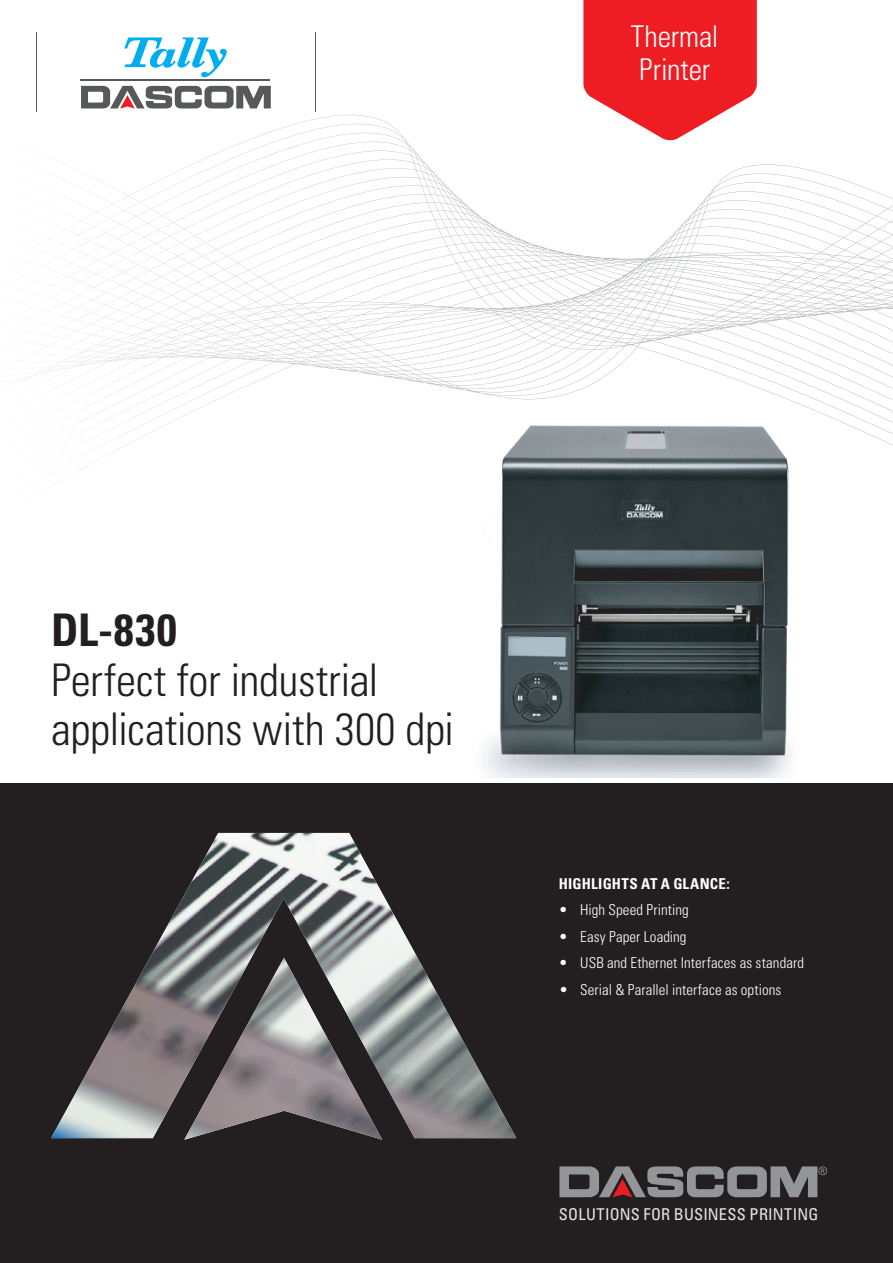
<style>
.page{position:relative;width:893px;height:1263px;background:#fff}
.page>*{position:absolute;margin:0;border:0;box-sizing:border-box;transform-origin:0 0}
.t1{font:300 condensed 45px/49.5px "Univers LT Std";letter-spacing:-.005em;color:#231f20}
.t2{font:700 condensed 45px "Univers LT Std";color:#231f20}
.t3{font:300 condensed 30px/33px "Univers LT Std";color:#fff}
.t4{font:condensed 16.35px "Univers LT Std";letter-spacing:.01em;color:#e6e7e9}
.t5{font:300 condensed 15px "Univers LT Std";letter-spacing:.005em;color:#fff}
.t6{font:700 condensed 15px "Univers LT Std";letter-spacing:.01em;color:#fff}
.s1{font-family:"Univers"}
</style>
<div class="page">
<div style="left:0;top:783px;width:893px;height:480px;background:#231f20"></div>
<img style="left:51px;top:833px;width:465px;height:305px">
<svg style="left:246px;top:115px;width:161px;height:26px"></svg>
<svg style="left:76px;top:141px;width:810px;height:55px"></svg>
<svg style="left:41px;top:196px;width:852px;height:132px"></svg>
<svg style="left:559px;top:1166px;width:268px;height:31px"></svg>
<hr style="left:36px;top:32px;width:1px;height:79px;background:#57585a">
<hr style="left:315px;top:32px;width:1px;height:79px;background:#57585a">
<svg style="left:124px;top:37px;width:103px;height:40px"></svg>
<hr style="left:80px;top:79px;width:190px;height:1px;background:#57585a">
<svg style="left:81px;top:86px;width:190px;height:23px"></svg>
<svg style="left:583px;top:0;width:174px;height:141px"></svg>
<img style="left:482px;top:425px;width:309px;height:353px">
<svg style="left:809px;top:408px;width:84px;height:37px"></svg>
<h2 class="t3" style="left:631px;top:19px;width:89px">Thermal<br>Printer</h2>
<h1 class="t2" style="left:51px;top:602px;width:127px">DL-830</h1>
<h1 class="t1" style="left:51px;top:655px;width:405px">Perfect for industrial applications with 300 dpi</h1>
<p class="t6" style="left:559px;top:874px;width:172px">HIGHLIGHTS AT A GLANCE:</p>
<p class="t5" style="left:559px;top:901px;width:131px"><span class="s1">•</span> High Speed Printing</p>
<p class="t5" style="left:559px;top:927px;width:129px"><span class="s1">•</span> Easy Paper Loading</p>
<p class="t5" style="left:559px;top:954px;width:247px"><span class="s1">•</span> USB and Ethernet Interfaces as standard</p>
<p class="t5" style="left:559px;top:980px;width:224px"><span class="s1">•</span> Serial &amp; Parallel interface as options</p>
<p class="t4" style="left:559px;top:1204px;width:261px">SOLUTIONS FOR BUSINESS PRINTING</p>
</div>
